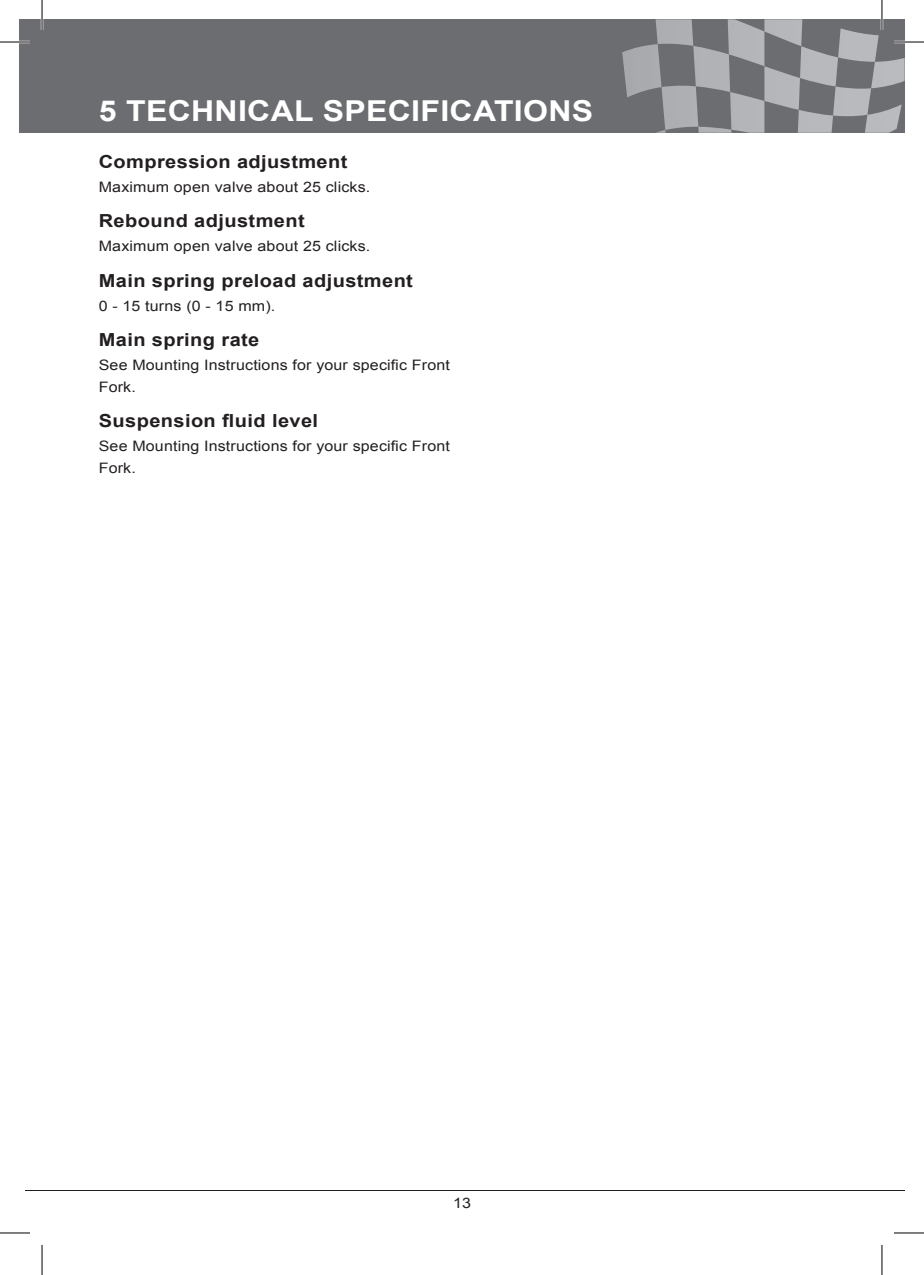
<style>
.page{position:relative;width:924px;height:1275px;background:#fff}
.page>*{position:absolute;margin:0;border:0;box-sizing:border-box;transform-origin:0 0}
.t1{font:700 28.8px "Arial";letter-spacing:.01em;color:#fff;scale:1.11 1}
.t2{font:700 18px "Arial";letter-spacing:.02em;color:#231f20;scale:1.11 1}
.t3{font:14.4px/22px "Arial";letter-spacing:.01em;color:#231f20;scale:1.11 1}
</style>
<div class="page">
<div style="left:19px;top:19px;width:885px;height:114px;background:#6c6d70"></div>
<svg style="left:622px;top:19px;width:282px;height:114px"></svg>
<hr style="left:25px;top:1190px;width:879px;height:1px;background:#231f20">
<hr style="left:0;top:41px;width:30px;height:2px;background:#fff">
<hr style="left:893px;top:41px;width:30px;height:2px;background:#fff">
<hr style="left:41px;top:0;width:2px;height:30px;background:#fff">
<hr style="left:880px;top:0;width:2px;height:30px;background:#fff">
<hr style="left:0;top:42px;width:30px;height:1px;background:#000">
<hr style="left:893px;top:42px;width:30px;height:1px;background:#000">
<hr style="left:0;top:1232px;width:30px;height:1px;background:#000">
<hr style="left:893px;top:1232px;width:30px;height:1px;background:#000">
<hr style="left:42px;top:0;width:1px;height:30px;background:#000">
<hr style="left:42px;top:1245px;width:1px;height:30px;background:#000">
<hr style="left:881px;top:0;width:1px;height:30px;background:#000">
<hr style="left:881px;top:1245px;width:1px;height:30px;background:#000">
<h1 class="t1" style="left:99px;top:92px;width:447px">5 TECHNICAL SPECIFICATIONS</h1>
<p class="t2" style="left:99px;top:150px;width:225px">Compression adjustment</p>
<p class="t3" style="left:99px;top:176px;width:246px">Maximum open valve about 25 clicks.</p>
<p class="t2" style="left:99px;top:209px;width:187px">Rebound adjustment</p>
<p class="t3" style="left:99px;top:235px;width:246px">Maximum open valve about 25 clicks.</p>
<p class="t2" style="left:99px;top:268px;width:284px">Main spring preload adjustment</p>
<p class="t3" style="left:99px;top:295px;width:160px">0 - 15 turns (0 - 15 mm).</p>
<p class="t2" style="left:99px;top:328px;width:146px">Main spring rate</p>
<p class="t3" style="left:99px;top:354px;width:318px">See Mounting Instructions for your specific Front<br>Fork.</p>
<p class="t2" style="left:99px;top:409px;width:199px">Suspension fluid level</p>
<p class="t3" style="left:99px;top:435px;width:318px">See Mounting Instructions for your specific Front<br>Fork.</p>
<p class="t3" style="left:453px;top:1191px;width:18px">13</p>
</div>
